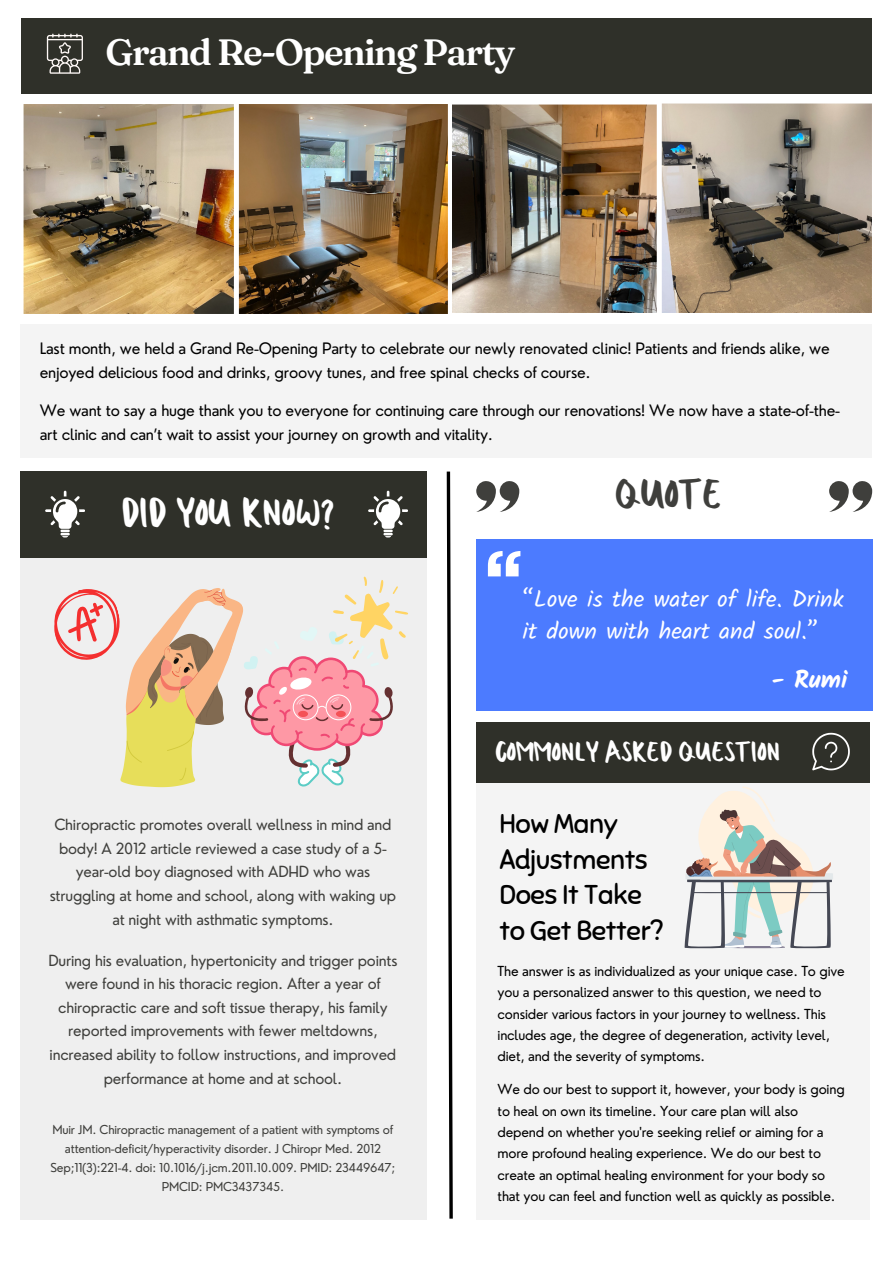
<style>
.page{position:relative;width:893px;height:1264px;background:#fff}
.page>*{position:absolute;margin:0;border:0;box-sizing:border-box;transform-origin:0 0}
.t1{font:41.85px "Sweet Belly Sans";letter-spacing:-.04em;color:#3f3f3c}
.t2{font:40.35px "Sweet Belly Sans";letter-spacing:-.04em;color:#fff}
.t3{font:600 36.6px "Fraunces 9 pt";letter-spacing:-.04em;color:#fff}
.t4{font:27.9px "Sweet Belly Sans";letter-spacing:-.04em;color:#fff}
.t5{font:27.15px/35.5px "Sniglet";letter-spacing:-.015em;color:#000}
.t6{font:700 24.75px "Kalam";color:#fff}
.t7{font:23.4px/32.1px "Kalam";color:#fff}
.t8{font:15.45px/24.6px "Nourd";letter-spacing:-.015em;color:#000}
.t9{font:15px/23.7px "Nourd";letter-spacing:-.015em;color:#3f3f3c;text-align:center}
.t10{font:13.5px/21.3px "Nourd";letter-spacing:-.015em;color:#000}
.t11{font:12px/19px "Nourd";letter-spacing:-.015em;color:#3f3f3c;text-align:center}
</style>
<div class="page">
<svg style="left:446px;top:471px;width:7px;height:748px"></svg>
<div style="left:20px;top:471px;width:406px;height:748px;background:#efefef"></div>
<div style="left:20px;top:471px;width:406px;height:87px;background:#2f3029"></div>
<div style="left:476px;top:539px;width:396px;height:171px;background:#4c7bff"></div>
<svg style="left:488px;top:551px;width:32px;height:25px"></svg>
<svg style="left:45px;top:490px;width:40px;height:47px"></svg>
<svg style="left:368px;top:490px;width:39px;height:47px"></svg>
<svg style="left:54px;top:576px;width:354px;height:211px"></svg>
<div style="left:476px;top:774px;width:393px;height:445px;background:#f4f4f4"></div>
<div style="left:476px;top:722px;width:393px;height:60px;background:#2f3029"></div>
<svg style="left:812px;top:732px;width:37px;height:38px"></svg>
<div style="left:685px;top:873px;width:148px;height:6px;background:#e3e8ea"></div>
<svg style="left:684px;top:787px;width:148px;height:161px"></svg>
<svg style="left:476px;top:481px;width:43px;height:31px"></svg>
<svg style="left:829px;top:481px;width:43px;height:31px"></svg>
<div style="left:21px;top:18px;width:851px;height:76px;background:#2f3029"></div>
<svg style="left:47px;top:34px;width:36px;height:40px"></svg>
<div style="left:21px;top:324px;width:850px;height:134px;background:#f4f4f4"></div>
<img style="left:452px;top:103px;width:419px;height:210px">
<img style="left:23px;top:104px;width:425px;height:210px">
<p class="t3" style="left:106px;top:29px;width:411px">Grand Re-Opening Party</p>
<p class="t8" style="left:40px;top:335px;width:791px">Last month, we held a Grand Re-Opening Party to celebrate our newly renovated clinic! Patients and friends alike, we enjoyed delicious food and drinks, groovy tunes, and free spinal checks of course.</p>
<p class="t8" style="left:40px;top:397px;width:801px">We want to say a huge thank you to everyone for continuing care through our renovations! We now have a state-of-the&shy;art clinic and can’t wait to assist your journey on growth and vitality.</p>
<p class="t2" style="left:120px;top:488px;width:215px">DID YOU KNOW?</p>
<h2 class="t9" style="left:50px;top:812px;width:348px">Chiropractic promotes overall wellness in mind and body! A 2012 article reviewed a case study of a 5- year-old boy diagnosed with ADHD who was struggling at home and school, along with waking up at night with asthmatic symptoms.</h2>
<p class="t9" style="left:48px;top:948px;width:350px">During his evaluation, hypertonicity and trigger points were found in his thoracic region. After a year of chiropractic care and soft tissue therapy, his family reported improvements with fewer meltdowns, increased ability to follow instructions, and improved performance at home and at school.</p>
<p class="t11" style="left:51px;top:1119px;width:346px">Muir JM. Chiropractic management of a patient with symptoms of attention-deficit/hyperactivity disorder. J Chiropr Med. 2012<br>Sep;11(3):221-4. doi: 10.1016/j.jcm.2011.10.009. PMID: 23449647; PMCID: PMC3437345.</p>
<p class="t1" style="left:615px;top:469px;width:109px">QUOTE</p>
<p class="t7" style="left:522px;top:583px;width:323px">“Love is the water of life. Drink it down with heart and soul.”</p>
<p class="t6" style="left:771px;top:665px;width:78px">- Rumi</p>
<h1 class="t4" style="left:495px;top:735px;width:287px">COMMONLY ASKED QUESTION</h1>
<p class="t5" style="left:499px;top:806px;width:165px">How Many<br>Adjustments<br>Does It Take to Get Better?</p>
<p class="t10" style="left:497px;top:960px;width:348px">The answer is as individualized as your unique case. To give you a personalized answer to this question, we need to consider various factors in your journey to wellness. This includes age, the degree of degeneration, activity level, diet, and the severity of symptoms.</p>
<p class="t10" style="left:497px;top:1078px;width:348px">We do our best to support it, however, your body is going to heal on own its timeline. Your care plan will also depend on whether you're seeking relief or aiming for a more profound healing experience. We do our best to create an optimal healing environment for your body so that you can feel and function well as quickly as possible.</p>
</div>
